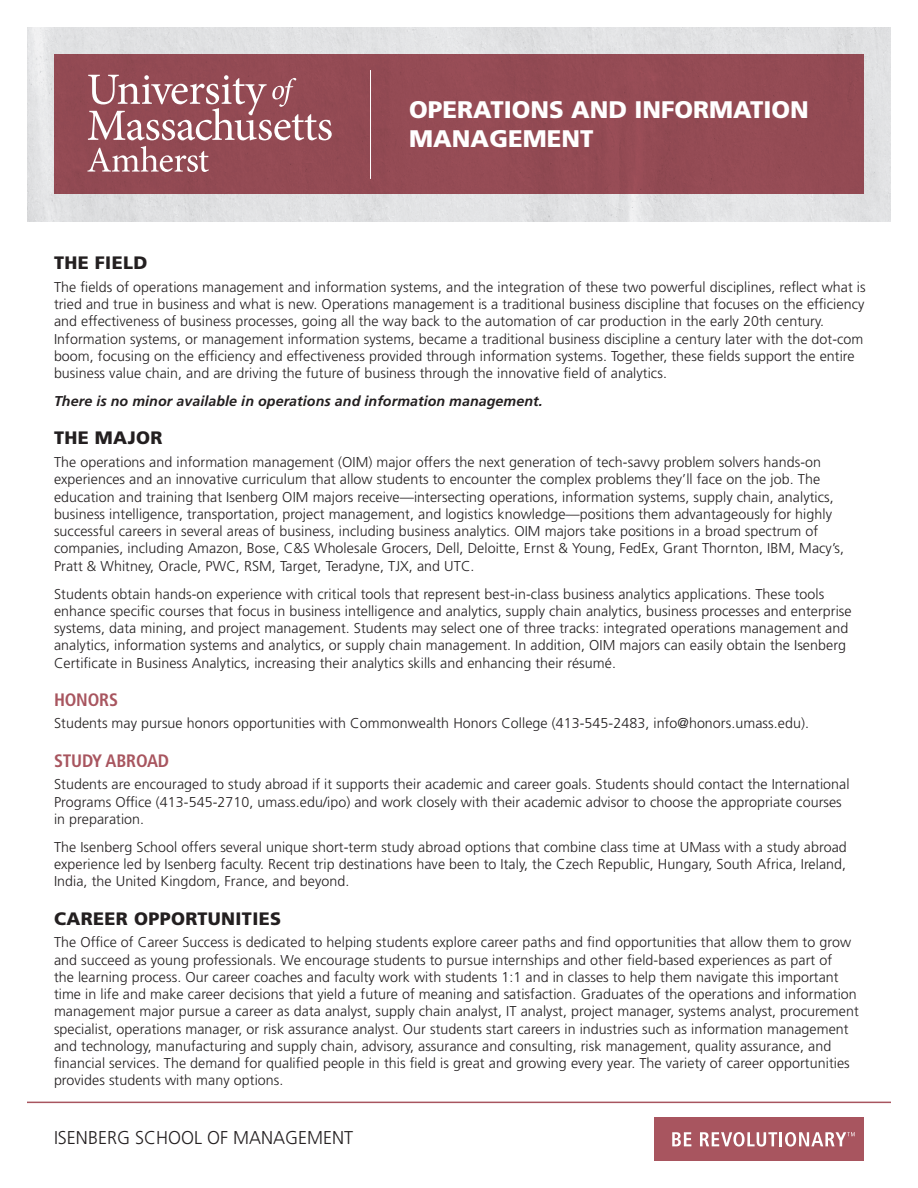
<style>
.page{position:relative;width:918px;height:1188px;background:#fff}
.page>*{position:absolute;margin:0;border:0;box-sizing:border-box;transform-origin:0 0}
.t1{font:900 24px/28.8px "Frutiger LT Std";color:#fff}
.t2{font:300 18.6px "Frutiger LT Std";color:#231f20}
.t3{font:900 18px "Frutiger LT Std";letter-spacing:.02em;color:#231f20}
.t4{font:700 condensed 18px "Frutiger";letter-spacing:-.01em;color:#a8555f}
.t5{font:300 14.25px/17.2px "Frutiger LT Std";letter-spacing:.005em;color:#231f20}
.t6{font:italic 700 14.25px "Frutiger LT Std";letter-spacing:.005em;color:#231f20}
</style>
<div class="page">
<hr style="left:27px;top:1102px;width:864px;height:1px;background:#a8555f">
<div style="left:27px;top:27px;width:864px;height:195px;background:#e1e2e3"></div>
<div style="left:54px;top:54px;width:810px;height:140px;background:#944b54"></div>
<svg style="left:88px;top:75px;width:244px;height:65px"></svg>
<svg style="left:87px;top:146px;width:122px;height:26px"></svg>
<hr style="left:370px;top:70px;width:1px;height:109px;background:#fff">
<div style="left:654px;top:1117px;width:210px;height:44px;background:#a8555f"></div>
<svg style="left:672px;top:1132px;width:19px;height:14px"></svg>
<svg style="left:700px;top:1132px;width:155px;height:15px"></svg>
<h1 class="t1" style="left:409px;top:95px;width:401px">OPERATIONS AND INFORMATION<br>MANAGEMENT</h1>
<p class="t3" style="left:54px;top:252px;width:95px">THE FIELD</p>
<p class="t5" style="left:54px;top:279px;width:813px">The fields of operations management and information systems, and the integration of these two powerful disciplines, reflect what is tried and true in business and what is new. Operations management is a traditional business discipline that focuses on the efficiency and effectiveness of business processes, going all the way back to the automation of car production in the early 20th century.<br>Information systems, or management information systems, became a traditional business discipline a century later with the dot-com boom, focusing on the efficiency and effectiveness provided through information systems. Together, these fields support the entire business value chain, and are driving the future of business through the innovative field of analytics.</p>
<p class="t6" style="left:54px;top:393px;width:490px">There is no minor available in operations and information management.</p>
<p class="t3" style="left:54px;top:427px;width:110px">THE MAJOR</p>
<p class="t5" style="left:54px;top:454px;width:792px">The operations and information management (OIM) major offers the next generation of tech-savvy problem solvers hands-on experiences and an innovative curriculum that allow students to encounter the complex problems they’ll face on the job. The education and training that Isenberg OIM majors receive—intersecting operations, information systems, supply chain, analytics, business intelligence, transportation, project management, and logistics knowledge—positions them advantageously for highly successful careers in several areas of business, including business analytics. OIM majors take positions in a broad spectrum of companies, including Amazon, Bose, C&amp;S Wholesale Grocers, Dell, Deloitte, Ernst &amp; Young, FedEx, Grant Thornton, IBM, Macy’s, Pratt &amp; Whitney, Oracle, PWC, RSM, Target, Teradyne, TJX, and UTC.</p>
<p class="t5" style="left:54px;top:585px;width:799px">Students obtain hands-on experience with critical tools that represent best-in-class business analytics applications. These tools enhance specific courses that focus in business intelligence and analytics, supply chain analytics, business processes and enterprise systems, data mining, and project management. Students may select one of three tracks: integrated operations management and analytics, information systems and analytics, or supply chain management. In addition, OIM majors can easily obtain the Isenberg Certificate in Business Analytics, increasing their analytics skills and enhancing their résumé.</p>
<p class="t4" style="left:54px;top:689px;width:66px">HONORS</p>
<p class="t5" style="left:54px;top:715px;width:757px">Students may pursue honors opportunities with Commonwealth Honors College (413-545-2483, info@honors.umass.edu).</p>
<p class="t4" style="left:54px;top:750px;width:117px">STUDY ABROAD</p>
<p class="t5" style="left:54px;top:776px;width:797px">Students are encouraged to study abroad if it supports their academic and career goals. Students should contact the International<br>Programs Office (413-545-2710, umass.edu/ipo) and work closely with their academic advisor to choose the appropriate courses in preparation.</p>
<p class="t5" style="left:54px;top:839px;width:794px;text-align:justify">The Isenberg School offers several unique short-term study abroad options that combine class time at UMass with a study abroad experience led by Isenberg faculty. Recent trip destinations have been to Italy, the Czech Republic, Hungary, South Africa, Ireland, India, the United Kingdom, France, and beyond.</p>
<p class="t3" style="left:54px;top:908px;width:229px">CAREER OPPORTUNITIES</p>
<p class="t5" style="left:54px;top:934px;width:806px">The Office of Career Success is dedicated to helping students explore career paths and find opportunities that allow them to grow and succeed as young professionals. We encourage students to pursue internships and other field-based experiences as part of<br>the learning process. Our career coaches and faculty work with students 1:1 and in classes to help them navigate this important time in life and make career decisions that yield a future of meaning and satisfaction. Graduates of the operations and information management major pursue a career as data analyst, supply chain analyst, IT analyst, project manager, systems analyst, procurement specialist, operations manager, or risk assurance analyst. Our students start careers in industries such as information management and technology, manufacturing and supply chain, advisory, assurance and consulting, risk management, quality assurance, and financial services. The demand for qualified people in this field is great and growing every year. The variety of career opportunities provides students with many options.</p>
<h2 class="t2" style="left:54px;top:1127px;width:301px">ISENBERG SCHOOL OF MANAGEMENT</h2>
</div>
